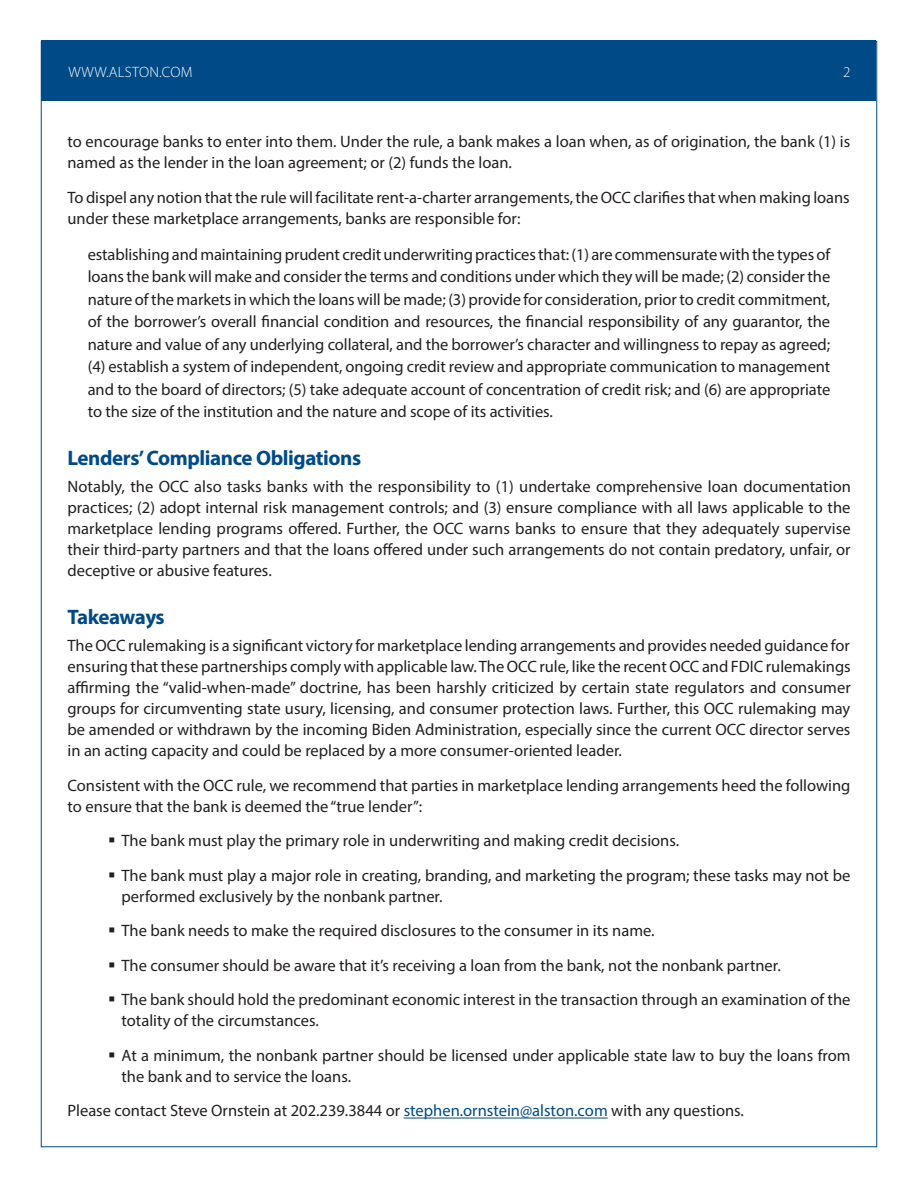
<style>
.page{position:relative;width:918px;height:1188px;background:#fff}
.page>*{position:absolute;margin:0;border:0;box-sizing:border-box;transform-origin:0 0}
.Head{font:700 21px "Myriad Pro";letter-spacing:-.02em;color:#004b87}
.Body_Text{font:16.5px/21px "Myriad Pro";color:#231f20}
.Body_Indented{font:16.5px/22.5px "Myriad Pro";color:#231f20}
.t1{font:300 15px "Myriad Pro";letter-spacing:.02em;color:#fff}
.s1{color:#004b87}
</style>
<div class="page">
<div style="left:42px;top:40px;width:834px;height:61px;background:#004b87"></div>
<hr style="left:404px;top:1118px;width:204px;height:1px;background:#004b87">
<p class="t1" style="left:68px;top:63px;width:126px">WWW.ALSTON.COM</p>
<p class="t1" style="left:843px;top:63px;width:9px">2</p>
<p class="Body_Text" style="left:68px;top:131px;width:784px">to encourage banks to enter into them. Under the rule, a bank makes a loan when, as of origination, the bank (1) is named as the lender in the loan agreement; or (2) funds the loan.</p>
<p class="Body_Text" style="left:68px;top:187px;width:784px">To dispel any notion that the rule will facilitate rent-a-charter arrangements, the OCC clarifies that when making loans under these marketplace arrangements, banks are responsible for:</p>
<p class="Body_Indented" style="left:88px;top:243px;width:744px;text-align:justify">establishing and maintaining prudent credit underwriting practices that: (1) are commensurate with the types of loans the bank will make and consider the terms and conditions under which they will be made; (2) consider the nature of the markets in which the loans will be made; (3) provide for consideration, prior to credit commitment, of the borrower’s overall financial condition and resources, the financial responsibility of any guarantor, the nature and value of any underlying collateral, and the borrower’s character and willingness to repay as agreed; (4) establish a system of independent, ongoing credit review and appropriate communication to management and to the board of directors; (5) take adequate account of concentration of credit risk; and (6) are appropriate to the size of the institution and the nature and scope of its activities.</p>
<p class="Head" style="left:68px;top:444px;width:295px">Lenders’ Compliance Obligations</p>
<p class="Body_Text" style="left:68px;top:476px;width:785px;text-align:justify">Notably, the OCC also tasks banks with the responsibility to (1) undertake comprehensive loan documentation practices; (2) adopt internal risk management controls; and (3) ensure compliance with all laws applicable to the marketplace lending programs offered. Further, the OCC warns banks to ensure that they adequately supervise their third-party partners and that the loans offered under such arrangements do not contain predatory, unfair, or deceptive or abusive features.</p>
<p class="Head" style="left:68px;top:603px;width:99px">Takeaways</p>
<p class="Body_Text" style="left:68px;top:635px;width:785px;text-align:justify">The OCC rulemaking is a significant victory for marketplace lending arrangements and provides needed guidance for ensuring that these partnerships comply with applicable law. The OCC rule, like the recent OCC and FDIC rulemakings affirming the “valid-when-made” doctrine, has been harshly criticized by certain state regulators and consumer groups for circumventing state usury, licensing, and consumer protection laws. Further, this OCC rulemaking may be amended or withdrawn by the incoming Biden Administration, especially since the current OCC director serves in an acting capacity and could be replaced by a more consumer-oriented leader.</p>
<p class="Body_Text" style="left:68px;top:775px;width:785px">Consistent with the OCC rule, we recommend that parties in marketplace lending arrangements heed the following to ensure that the bank is deemed the “true lender”:</p>
<p class="Body_Indented" style="left:122px;top:829px;width:559px">The bank must play the primary role in underwriting and making credit decisions.</p>
<p class="Body_Indented" style="left:122px;top:865px;width:730px;line-height:21px">The bank must play a major role in creating, branding, and marketing the program; these tasks may not be performed exclusively by the nonbank partner.</p>
<p class="Body_Indented" style="left:122px;top:919px;width:535px">The bank needs to make the required disclosures to the consumer in its name.</p>
<p class="Body_Indented" style="left:122px;top:954px;width:661px">The consumer should be aware that it’s receiving a loan from the bank, not the nonbank partner.</p>
<p class="Body_Indented" style="left:122px;top:989px;width:731px;line-height:21px">The bank should hold the predominant economic interest in the transaction through an examination of the totality of the circumstances.</p>
<p class="Body_Indented" style="left:122px;top:1045px;width:731px;line-height:21px">At a minimum, the nonbank partner should be licensed under applicable state law to buy the loans from the bank and to service the loans.</p>
<p class="Body_Text" style="left:68px;top:1100px;width:678px">Please contact Steve Ornstein at 202.239.3844 or <span class="s1">stephen.ornstein@alston.com</span> with any questions.</p>
</div>
